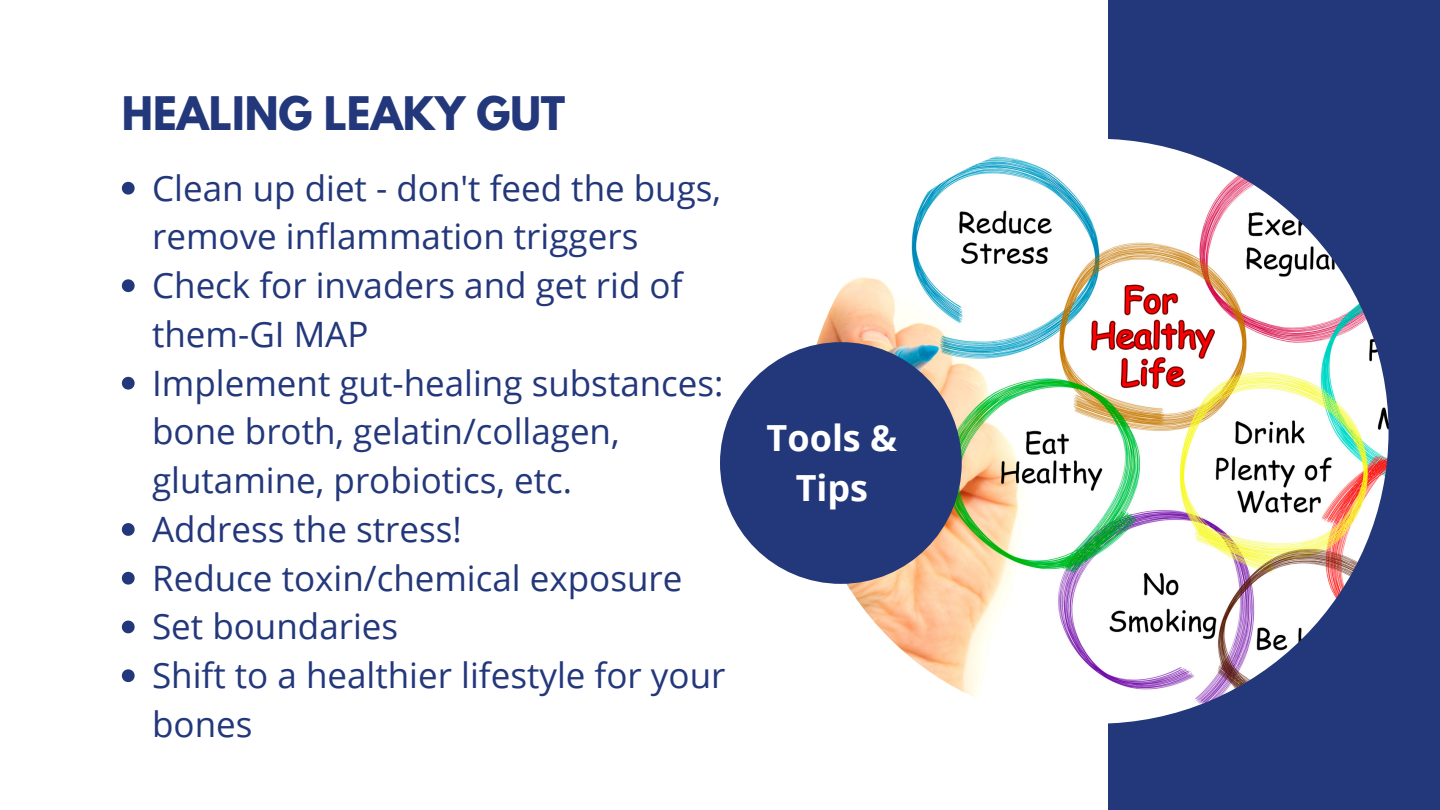
<style>
.page{position:relative;width:1440px;height:810px;background:#fff}
.page>*{position:absolute;margin:0;border:0;box-sizing:border-box;transform-origin:0 0}
.t1{font:700 41px "League Spartan";color:#23377b}
.t2{font:700 36px/50.2px "Open Sans";color:#fff;text-align:center}
.t3{font:35px/48.8px "Open Sans";color:#23377b}
</style>
<div class="page">
<div style="left:1108px;top:0;width:332px;height:810px;background:#23377b"></div>
<img style="left:804px;top:139px;width:585px;height:585px;border-radius:50%">
<div style="left:720px;top:342px;width:242px;height:242px;background:#23377b;border-radius:50%"></div>
<svg style="left:122px;top:182px;width:13px;height:13px"></svg>
<svg style="left:122px;top:279px;width:13px;height:13px"></svg>
<svg style="left:122px;top:377px;width:13px;height:13px"></svg>
<svg style="left:122px;top:523px;width:13px;height:13px"></svg>
<svg style="left:122px;top:572px;width:13px;height:13px"></svg>
<svg style="left:122px;top:621px;width:13px;height:12px"></svg>
<svg style="left:122px;top:669px;width:13px;height:13px"></svg>
<p class="t1" style="left:122px;top:93px;width:445px">HEALING LEAKY GUT</p>
<p class="t3" style="left:152px;top:163px;width:575px">Clean up diet - don't feed the bugs, remove inflammation triggers<br>Check for invaders and get rid of them-GI MAP<br>Implement gut-healing substances: bone broth, gelatin/collagen, glutamine, probiotics, etc.<br>Address the stress!<br>Reduce toxin/chemical exposure<br>Set boundaries<br>Shift to a healthier lifestyle for your bones</p>
<p class="t2" style="left:767px;top:412px;width:132px">Tools &amp;<br>Tips</p>
</div>
